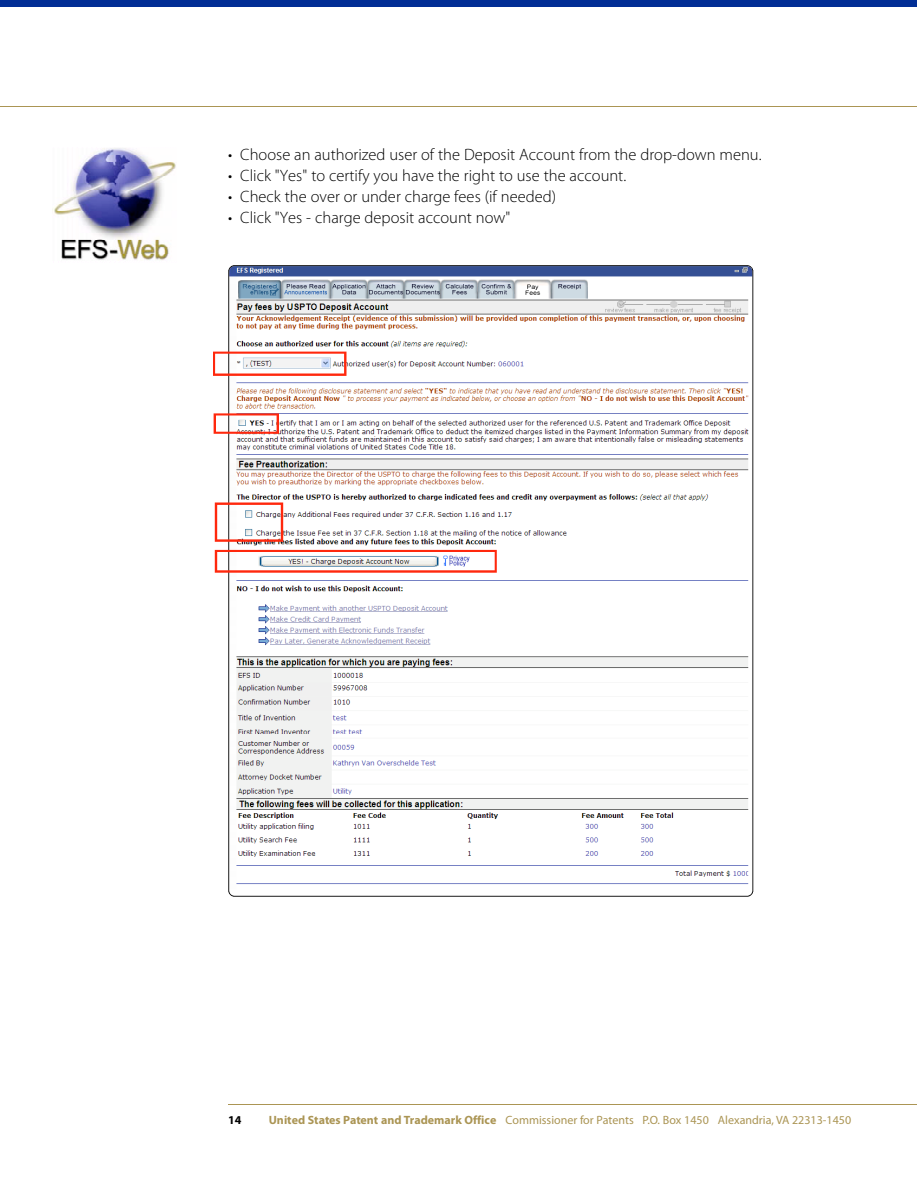
<style>
.page{position:relative;width:918px;height:1188px;background:#fff}
.page>*{position:absolute;margin:0;border:0;box-sizing:border-box;transform-origin:0 0}
.t1{font:300 16.5px "Myriad Pro";color:#000}
.t2{font:12px "Myriad Pro";color:#ab9554}
.t3{font:700 12px "Myriad Pro";color:#000}
.s1{font-weight:700}
</style>
<div class="page">
<div style="left:0;top:0;width:917px;height:7px;background:#012e95"></div>
<hr style="left:0;top:106px;width:917px;height:1px;background:#ab9554">
<hr style="left:228px;top:1105px;width:689px;height:1px;background:#ab9554">
<img style="left:52px;top:148px;width:124px;height:112px">
<svg style="left:228px;top:265px;width:525px;height:632px"></svg>
<svg style="left:213px;top:352px;width:133px;height:24px"></svg>
<svg style="left:214px;top:413px;width:65px;height:21px"></svg>
<svg style="left:215px;top:502px;width:68px;height:40px"></svg>
<svg style="left:215px;top:550px;width:282px;height:23px"></svg>
<p class="t1" style="left:228px;top:147px;width:535px">• Choose an authorized user of the Deposit Account from the drop-down menu.</p>
<p class="t1" style="left:228px;top:168px;width:400px">• Click "Yes" to certify you have the right to use the account.</p>
<p class="t1" style="left:228px;top:189px;width:329px">• Check the over or under charge fees (if needed)</p>
<p class="t1" style="left:228px;top:210px;width:284px">• Click "Yes - charge deposit account now"</p>
<p class="t3" style="left:228px;top:1115px;width:15px">14</p>
<p class="t2" style="left:269px;top:1115px;width:584px"><span class="s1">United States Patent and Trademark Office</span> Commissioner for Patents P.O. Box 1450 Alexandria, VA 22313-1450</p>
</div>
